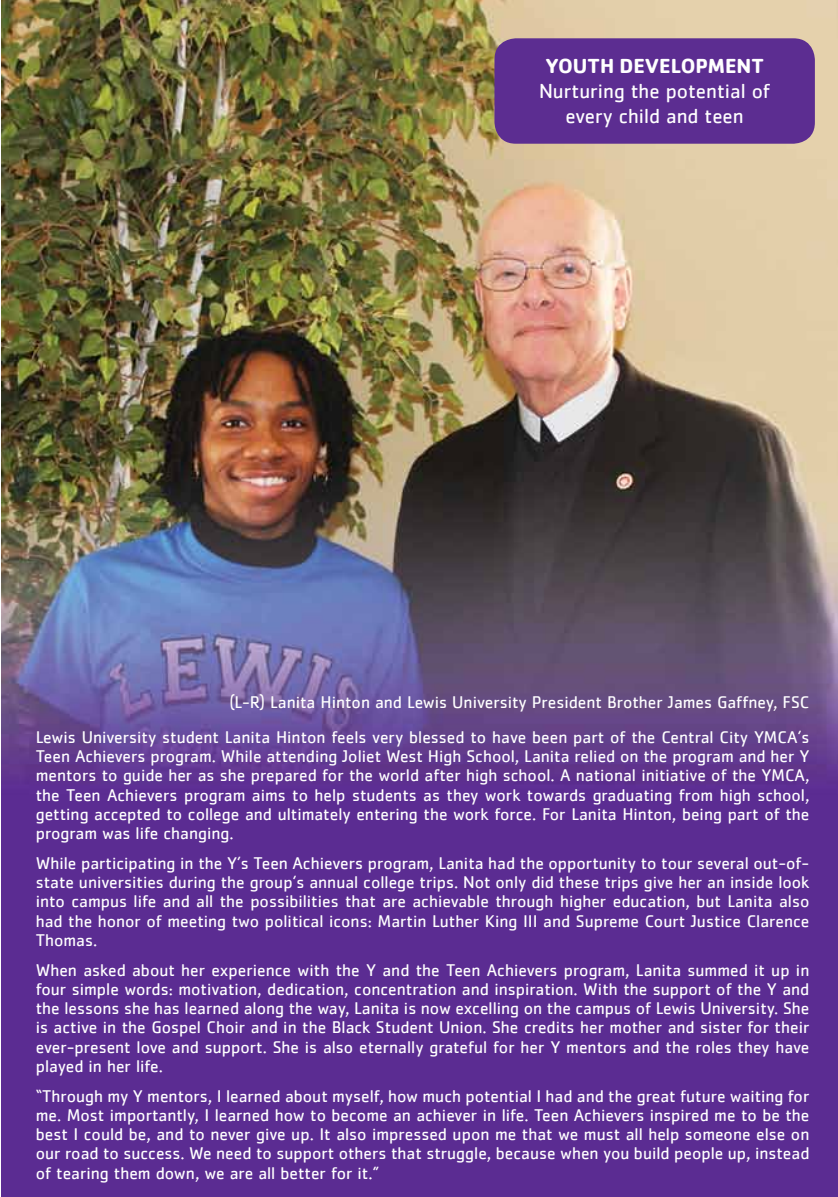
<style>
.page{position:relative;width:838px;height:1197px;background:#fff}
.page>*{position:absolute;margin:0;border:0;box-sizing:border-box;transform-origin:0 0}
.t1{font:21px/25.2px "Cachet";color:#fff;text-align:center}
.t2{font:700 21px "Cachet";color:#fff}
.t3{font:17.5px/19.2px "Cachet";color:#fff;text-align:justify}
</style>
<div class="page">
<img style="left:2px;top:0;width:836px;height:1197px">
<div style="left:494px;top:38px;width:321px;height:106px;background:#5c2d91;border-radius:21px"></div>
<p class="t2" style="left:545px;top:52px;width:220px">YOUTH DEVELOPMENT</p>
<p class="t1" style="left:539px;top:78px;width:233px">Nurturing the potential of every child and teen</p>
<p class="t3" style="left:229px;top:693px;width:581px">(L-R) Lanita Hinton and Lewis University President Brother James Gaffney, FSC</p>
<p class="t3" style="left:36px;top:727px;width:775px">Lewis University student Lanita Hinton feels very blessed to have been part of the Central City YMCA’s Teen Achievers program. While attending Joliet West High School, Lanita relied on the program and her Y mentors to guide her as she prepared for the world after high school. A national initiative of the YMCA, the Teen Achievers program aims to help students as they work towards graduating from high school, getting accepted to college and ultimately entering the work force. For Lanita Hinton, being part of the program was life changing.</p>
<p class="t3" style="left:36px;top:853px;width:775px">While participating in the Y’s Teen Achievers program, Lanita had the opportunity to tour several out-of&shy;state universities during the group’s annual college trips. Not only did these trips give her an inside look into campus life and all the possibilities that are achievable through higher education, but Lanita also had the honor of meeting two political icons: Martin Luther King III and Supreme Court Justice Clarence Thomas.</p>
<p class="t3" style="left:36px;top:960px;width:775px">When asked about her experience with the Y and the Teen Achievers program, Lanita summed it up in four simple words: motivation, dedication, concentration and inspiration. With the support of the Y and the lessons she has learned along the way, Lanita is now excelling on the campus of Lewis University. She is active in the Gospel Choir and in the Black Student Union. She credits her mother and sister for their ever-present love and support. She is also eternally grateful for her Y mentors and the roles they have played in her life.</p>
<p class="t3" style="left:36px;top:1086px;width:775px">“Through my Y mentors, I learned about myself, how much potential I had and the great future waiting for me. Most importantly, I learned how to become an achiever in life. Teen Achievers inspired me to be the best I could be, and to never give up. It also impressed upon me that we must all help someone else on our road to success. We need to support others that struggle, because when you build people up, instead of tearing them down, we are all better for it.”</p>
</div>
